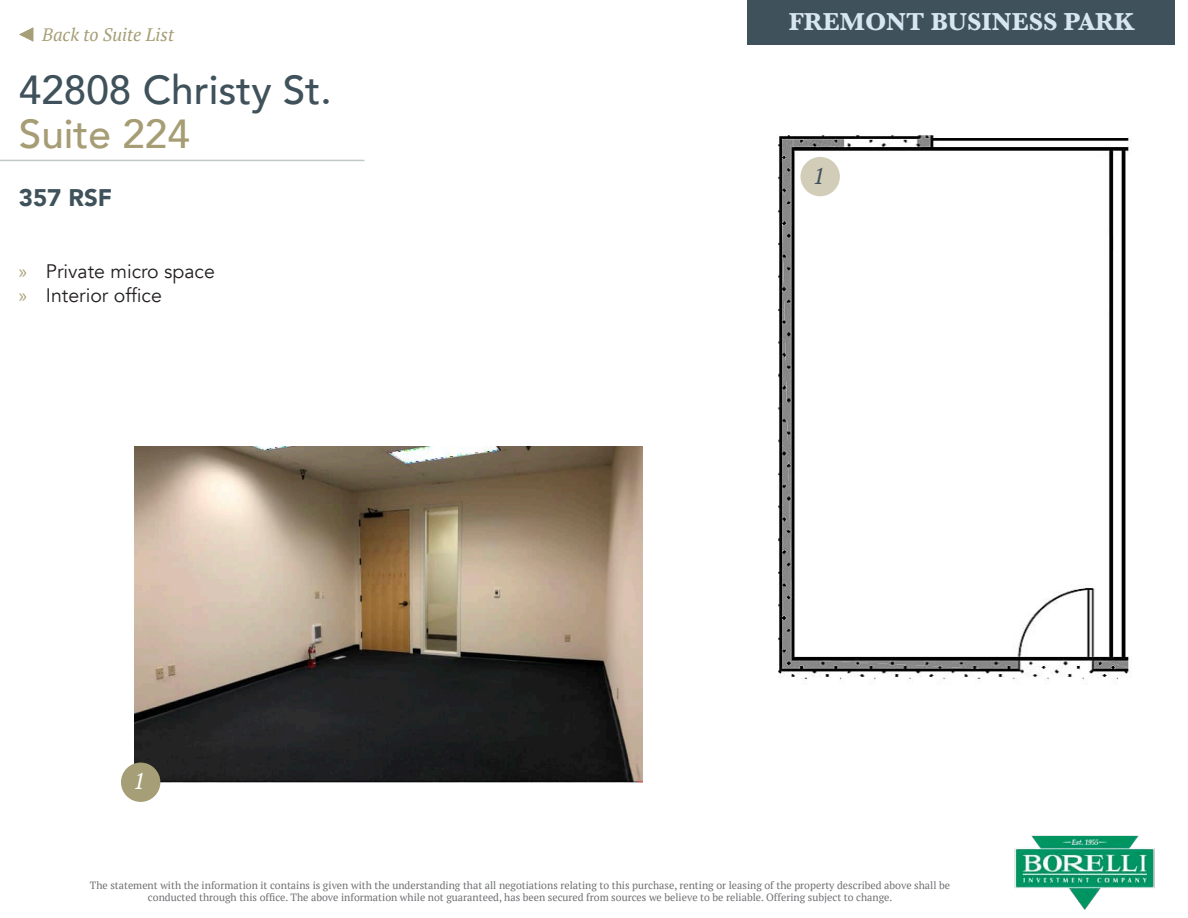
<style>
.page{position:relative;width:1188px;height:918px;background:#fff}
.page>*{position:absolute;margin:0;border:0;box-sizing:border-box;transform-origin:0 0}
.t1{font:500 40.5px "Avenir";color:#3f515a}
.t2{font:500 40.5px "Avenir";color:#a69d75}
.t3{font:700 25.5px "Baskerville";color:#d8e6f2}
.t4{font:900 24px "Avenir";color:#3f515a}
.t5{font:italic 22.5px "PT Serif";color:#3f515a}
.t6{font:italic 22.5px "PT Serif";color:#fff}
.t7{font:19.5px/23.4px "Avenir";color:#231f20}
.t8{font:italic 18px "PT Serif";color:#a69e76}
.t9{font:10.5px/12.6px "PT Serif";color:#6f7073;text-align:center}
.s1{font-family:"Myriad Pro";color:#a69e76}
</style>
<div class="page">
<img style="left:778px;top:134px;width:352px;height:549px">
<img style="left:135px;top:446px;width:507px;height:336px">
<img style="left:1014px;top:835px;width:141px;height:75px">
<div style="left:800px;top:157px;width:40px;height:39px;background:#d1cdb9;border-radius:50%"></div>
<div style="left:121px;top:763px;width:39px;height:39px;background:#a69e76;border-radius:50%"></div>
<svg style="left:19px;top:27px;width:15px;height:15px"></svg>
<hr style="left:0;top:160px;width:364px;height:1px;background:#c1c8c9">
<div style="left:747px;top:0;width:428px;height:44px;background:#3f515a"></div>
<h3 class="t8" style="left:42px;top:22px;width:133px">Back to Suite List</h3>
<h1 class="t1" style="left:19px;top:64px;width:314px">42808 Christy St.</h1>
<h1 class="t2" style="left:19px;top:108px;width:173px">Suite 224</h1>
<h3 class="t4" style="left:19px;top:182px;width:95px">357 RSF</h3>
<h3 class="t7" style="left:19px;top:260px;width:197px"><span class="s1">»</span> Private micro space <span class="s1">»</span> Interior office</h3>
<h3 class="t6" style="left:133px;top:766px;width:13px">1</h3>
<h2 class="t3" style="left:789px;top:8px;width:346px">FREMONT BUSINESS PARK</h2>
<h3 class="t5" style="left:813px;top:161px;width:13px">1</h3>
<p class="t9" style="left:90px;top:879px;width:862px">The statement with the information it contains is given with the understanding that all negotiations relating to this purchase, renting or leasing of the property described above shall be conducted through this office. The above information while not guaranteed, has been secured from sources we believe to be reliable. Offering subject to change.</p>
</div>
